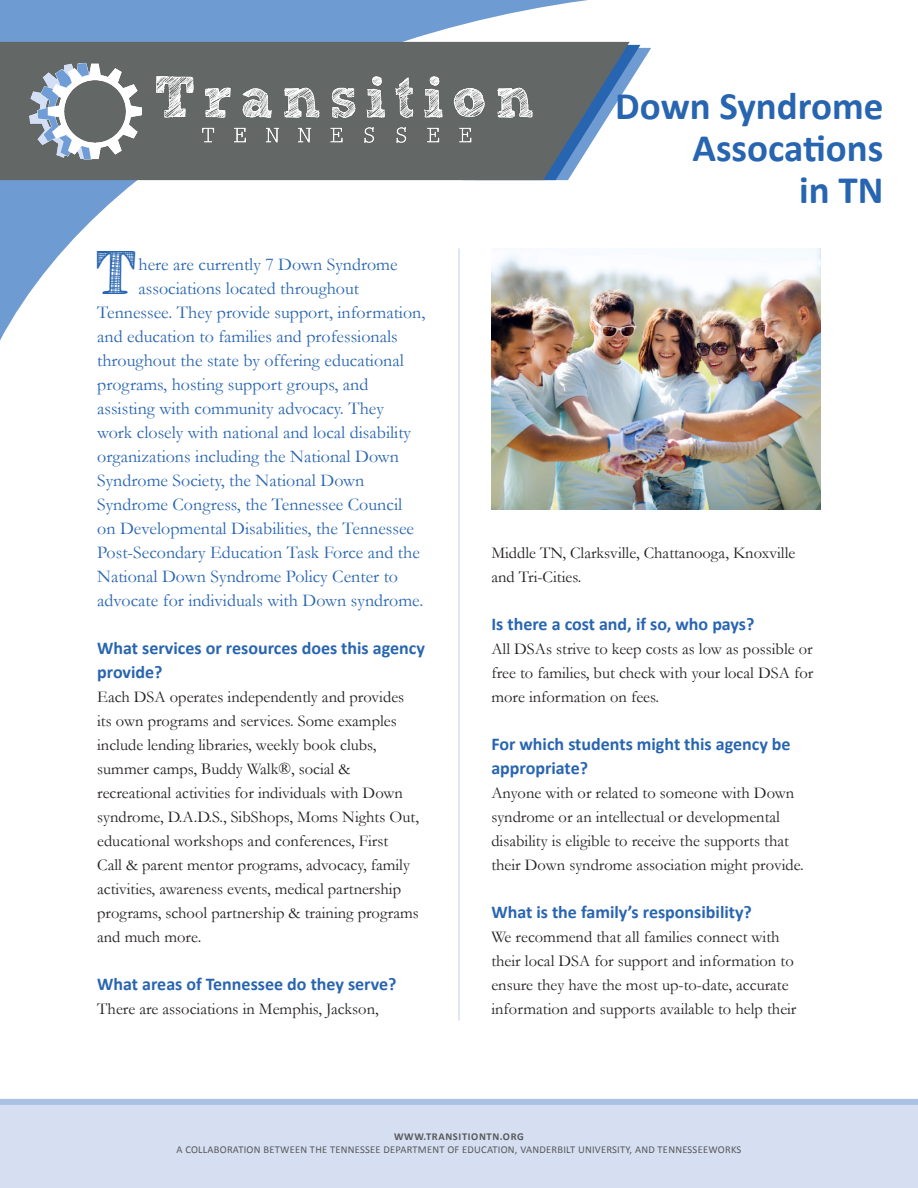
<style>
.page{position:relative;width:918px;height:1188px;background:#fff}
.page>*{position:absolute;margin:0;border:0;box-sizing:border-box;transform-origin:0 0}
.Copy{font:40.35px "Ornistetfb";color:#2865b1}
.t1{font:700 39px "Calibri";color:#2865b1}
.Copy-2{font:18px "Garamond";color:#2865b1}
.t2{font:700 18px/24px "Calibri";color:#2865b1}
.Copy-3{font:16.5px/24px "Garamond";color:#231f20}
.t3{font:10.5px "Calibri";letter-spacing:.02em;color:#57585a}
.t4{font:700 10.5px "Calibri";letter-spacing:.06em;color:#57585a}
</style>
<div class="page">
<div style="left:0;top:1099px;width:918px;height:89px;background:#d5dff1"></div>
<svg style="left:0;top:0;width:640px;height:341px"></svg>
<hr style="left:458px;top:248px;width:2px;height:773px;background:#d5dff1">
<svg style="left:630px;top:45px;width:21px;height:135px"></svg>
<svg style="left:0;top:42px;width:630px;height:138px;background:#717b81"></svg>
<img style="left:6px;top:55px;width:547px;height:109px">
<img style="left:491px;top:248px;width:330px;height:262px">
<p class="Copy" style="left:97px;top:250px;width:43px">T</p>
<p class="Copy-2" style="left:139px;top:252px;width:261px">here are currently 7 Down Syndrome</p>
<p class="Copy-2" style="left:139px;top:276px;width:222px">associations located throughout</p>
<p class="Copy-2" style="left:97px;top:300px;width:330px">Tennessee. They provide support, information,</p>
<p class="Copy-2" style="left:97px;top:324px;width:302px">and education to families and professionals</p>
<p class="Copy-2" style="left:97px;top:348px;width:308px">throughout the state by offering educational</p>
<p class="Copy-2" style="left:97px;top:372px;width:273px">programs, hosting support groups, and</p>
<p class="Copy-2" style="left:97px;top:396px;width:288px">assisting with community advocacy. They</p>
<p class="Copy-2" style="left:97px;top:420px;width:315px">work closely with national and local disability</p>
<p class="Copy-2" style="left:97px;top:444px;width:303px">organizations including the National Down</p>
<p class="Copy-2" style="left:97px;top:468px;width:269px">Syndrome Society, the National Down</p>
<p class="Copy-2" style="left:97px;top:492px;width:307px">Syndrome Congress, the Tennessee Council</p>
<p class="Copy-2" style="left:97px;top:516px;width:318px">on Developmental Disabilities, the Tennessee</p>
<p class="Copy-2" style="left:97px;top:540px;width:324px">Post-Secondary Education Task Force and the</p>
<p class="Copy-2" style="left:97px;top:564px;width:302px">National Down Syndrome Policy Center to</p>
<p class="Copy-2" style="left:97px;top:588px;width:328px">advocate for individuals with Down syndrome.</p>
<h2 class="t2" style="left:97px;top:635px;width:329px">What services or resources does this agency provide?</h2>
<p class="Copy-3" style="left:97px;top:684px;width:323px">Each DSA operates independently and provides its own programs and services. Some examples include lending libraries, weekly book clubs, summer camps, Buddy Walk®, social &amp; recreational activities for individuals with Down syndrome, D.A.D.S., SibShops, Moms Nights Out, educational workshops and conferences, First<br>Call &amp; parent mentor programs, advocacy, family activities, awareness events, medical partnership programs, school partnership &amp; training programs and much more.</p>
<h2 class="t2" style="left:97px;top:971px;width:301px">What areas of Tennessee do they serve?</h2>
<p class="Copy-3" style="left:97px;top:996px;width:283px">There are associations in Memphis, Jackson,</p>
<h1 class="t1" style="left:615px;top:79px;width:270px">Down Syndrome</h1>
<h1 class="t1" style="left:692px;top:121px;width:192px">Assocations</h1>
<h1 class="t1" style="left:799px;top:163px;width:86px">in TN</h1>
<p class="Copy-3" style="left:491px;top:540px;width:305px">Middle TN, Clarksville, Chattanooga, Knoxville and Tri-Cities.</p>
<h2 class="t2" style="left:491px;top:611px;width:265px">Is there a cost and, if so, who pays?</h2>
<p class="Copy-3" style="left:491px;top:636px;width:323px;text-align:justify">All DSAs strive to keep costs as low as possible or free to families, but check with your local DSA for more information on fees.</p>
<h2 class="t2" style="left:491px;top:731px;width:301px">For which students might this agency be appropriate?</h2>
<p class="Copy-3" style="left:491px;top:780px;width:314px">Anyone with or related to someone with Down syndrome or an intellectual or developmental disability is eligible to receive the supports that their Down syndrome association might provide.</p>
<h2 class="t2" style="left:491px;top:899px;width:262px">What is the family’s responsibility?</h2>
<p class="Copy-3" style="left:491px;top:924px;width:307px">We recommend that all families connect with their local DSA for support and information to ensure they have the most up-to-date, accurate information and supports available to help their</p>
<p class="t4" style="left:394px;top:1130px;width:131px">WWW.TRANSITIONTN.ORG</p>
<p class="t3" style="left:176px;top:1143px;width:566px">A COLLABORATION BETWEEN THE TENNESSEE DEPARTMENT OF EDUCATION, VANDERBILT UNIVERSITY, AND TENNESSEEWORKS</p>
</div>
